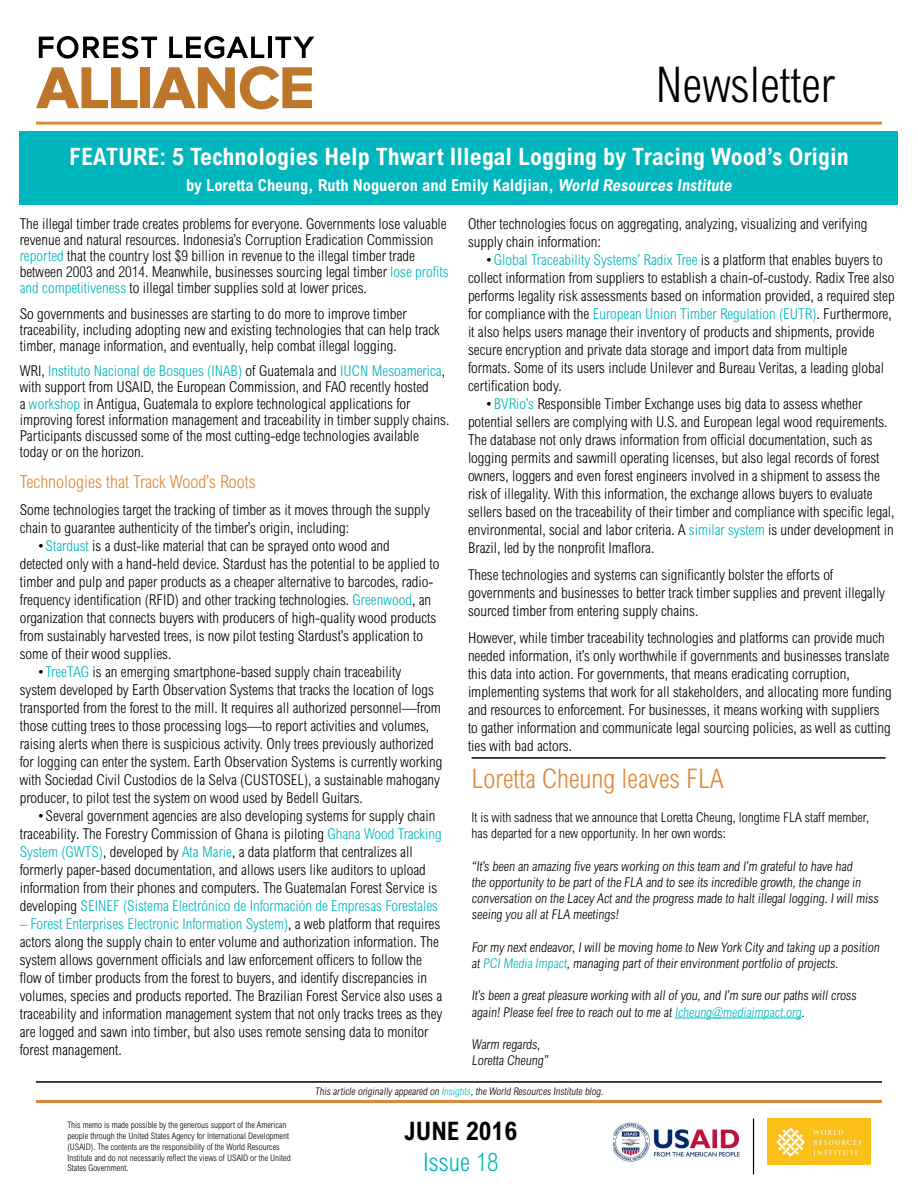
<style>
.page{position:relative;width:918px;height:1188px;background:#fff}
.page>*{position:absolute;margin:0;border:0;box-sizing:border-box;transform-origin:0 0}
.t1{font:300 condensed 49.35px "Arial MT Std";color:#000}
.t2{font:300 condensed 27px "Arial MT Std";color:#de8839}
.t3{font:700 condensed 25.5px "Arial MT Std";color:#000}
.t4{font:300 condensed 25.5px "Arial MT Std";color:#00b6bd}
.t5{font:700 condensed 24px "Arial MT Std";color:#fff}
.t6{font:300 condensed 18px "Arial MT Std";color:#de8839}
.t7{font:700 condensed 16.5px "Arial MT Std";color:#fff}
.t8{font:300 condensed 15px/18px "Arial MT Std";color:#000}
.t9{font:300 condensed 13.5px/16.2px "Arial MT Std";color:#000}
.t10{font:300 condensed 10.5px "Arial MT Std";color:#000}
.t11{font:300 condensed 9px/10.8px "Arial MT Std";color:#000}
.s1{color:#00b6bd}
</style>
<div class="page">
<div style="left:20px;top:132px;width:878px;height:73px;background:#00b6bd"></div>
<hr style="left:36px;top:122px;width:846px;height:3px;background:#de8839">
<svg style="left:39px;top:36px;width:118px;height:23px"></svg>
<svg style="left:169px;top:36px;width:95px;height:23px"></svg>
<hr style="left:268px;top:37px;width:4px;height:21px;background:#000">
<svg style="left:275px;top:37px;width:39px;height:21px"></svg>
<svg style="left:36px;top:67px;width:102px;height:41px"></svg>
<div style="left:141px;top:67px;width:9px;height:41px;background:#be772a"></div>
<svg style="left:152px;top:66px;width:160px;height:43px"></svg>
<hr style="left:36px;top:1081px;width:846px;height:2px;background:#000">
<img style="left:613px;top:1122px;width:126px;height:39px">
<img style="left:767px;top:1119px;width:103px;height:46px">
<hr style="left:753px;top:1119px;width:1px;height:55px;background:#000">
<hr style="left:36px;top:1100px;width:846px;height:3px;background:#de8839">
<hr style="left:675px;top:1018px;width:127px;height:1px;background:#00b6bd">
<hr style="left:472px;top:757px;width:414px;height:2px;background:#000">
<h1 class="t1" style="left:655px;top:57px;width:181px">Newsletter</h1>
<h3 class="t5" style="left:69px;top:143px;width:781px">FEATURE: 5 Technologies Help Thwart Illegal Logging by Tracing Wood’s Origin</h3>
<p class="t7" style="left:186px;top:175px;width:550px">by Loretta Cheung, Ruth Nogueron and Emily Kaldjian, World Resources Institute</p>
<p class="t8" style="left:20px;top:215px;width:430px;line-height:16.2px">The illegal timber trade creates problems for everyone. Governments lose valuable revenue and natural resources. Indonesia’s Corruption Eradication Commission <span class="s1">reported</span> that the country lost $9 billion in revenue to the illegal timber trade between 2003 and 2014. Meanwhile, businesses sourcing legal timber <span class="s1">lose profits and competitiveness</span> to illegal timber supplies sold at lower prices.</p>
<p class="t8" style="left:20px;top:305px;width:422px;line-height:16.2px">So governments and businesses are starting to do more to improve timber traceability, including adopting new and existing technologies that can help track timber, manage information, and eventually, help combat illegal logging.</p>
<p class="t8" style="left:20px;top:363px;width:431px;line-height:16.2px">WRI, <span class="s1">Instituto Nacional de Bosques (INAB)</span> of Guatemala and <span class="s1">IUCN Mesoamerica</span>, with support from USAID, the European Commission, and FAO recently hosted<br>a <span class="s1">workshop</span> in Antigua, Guatemala to explore technological applications for improving forest information management and traceability in timber supply chains.<br>Participants discussed some of the most cutting-edge technologies available today or on the horizon.</p>
<p class="t6" style="left:20px;top:471px;width:238px">Technologies that Track Wood’s Roots</p>
<p class="t8" style="left:20px;top:501px;width:412px">Some technologies target the tracking of timber as it moves through the supply chain to guarantee authenticity of the timber’s origin, including:</p>
<p class="t8" style="left:20px;top:537px;width:421px;text-indent:17px">•<span class="s1">Stardust</span> is a dust-like material that can be sprayed onto wood and<br>detected only with a hand-held device. Stardust has the potential to be applied to timber and pulp and paper products as a cheaper alternative to barcodes, radio&shy;frequency identification (RFID) and other tracking technologies. <span class="s1">Greenwood</span>, an organization that connects buyers with producers of high-quality wood products from sustainably harvested trees, is now pilot testing Stardust’s application to some of their wood supplies.</p>
<p class="t8" style="left:20px;top:663px;width:424px;text-indent:17px">•<span class="s1">TreeTAG</span> is an emerging smartphone-based supply chain traceability<br>system developed by Earth Observation Systems that tracks the location of logs transported from the forest to the mill. It requires all authorized personnel—from those cutting trees to those processing logs—to report activities and volumes, raising alerts when there is suspicious activity. Only trees previously authorized for logging can enter the system. Earth Observation Systems is currently working with Sociedad Civil Custodios de la Selva (CUSTOSEL), a sustainable mahogany producer, to pilot test the system on wood used by Bedell Guitars.</p>
<p class="t8" style="left:20px;top:807px;width:424px;text-indent:17px">•Several government agencies are also developing systems for supply chain traceability. The Forestry Commission of Ghana is piloting <span class="s1">Ghana Wood Tracking System (GWTS)</span>, developed by <span class="s1">Ata Marie</span>, a data platform that centralizes all formerly paper-based documentation, and allows users like auditors to upload information from their phones and computers. The Guatemalan Forest Service is developing <span class="s1">SEINEF (Sistema Electrónico de Información de Empresas Forestales</span></p>
<p class="t8" style="left:20px;top:915px;width:424px"><span class="s1">– Forest Enterprises Electronic Information System)</span>, a web platform that requires actors along the supply chain to enter volume and authorization information. The system allows government officials and law enforcement officers to follow the flow of timber products from the forest to buyers, and identify discrepancies in volumes, species and products reported. The Brazilian Forest Service also uses a traceability and information management system that not only tracks trees as they are logged and sawn into timber, but also uses remote sensing data to monitor forest management.</p>
<p class="t8" style="left:468px;top:214px;width:401px">Other technologies focus on aggregating, analyzing, visualizing and verifying supply chain information:</p>
<p class="t8" style="left:468px;top:250px;width:428px;text-indent:17px">•<span class="s1">Global Traceability Systems’ Radix Tree</span> is a platform that enables buyers to collect information from suppliers to establish a chain-of-custody. Radix Tree also performs legality risk assessments based on information provided, a required step for compliance with the <span class="s1">European Union Timber Regulation (EUTR)</span>. Furthermore, it also helps users manage their inventory of products and shipments, provide secure encryption and private data storage and import data from multiple<br>formats. Some of its users include Unilever and Bureau Veritas, a leading global certification body.</p>
<p class="t8" style="left:468px;top:394px;width:428px;text-indent:17px">•<span class="s1">BVRio’s</span> Responsible Timber Exchange uses big data to assess whether potential sellers are complying with U.S. and European legal wood requirements.<br>The database not only draws information from official documentation, such as logging permits and sawmill operating licenses, but also legal records of forest owners, loggers and even forest engineers involved in a shipment to assess the risk of illegality. With this information, the exchange allows buyers to evaluate sellers based on the traceability of their timber and compliance with specific legal, environmental, social and labor criteria. A <span class="s1">similar system</span> is under development in Brazil, led by the nonprofit Imaflora.</p>
<p class="t8" style="left:468px;top:565px;width:419px">These technologies and systems can significantly bolster the efforts of governments and businesses to better track timber supplies and prevent illegally sourced timber from entering supply chains.</p>
<p class="t8" style="left:468px;top:628px;width:425px">However, while timber traceability technologies and platforms can provide much needed information, it’s only worthwhile if governments and businesses translate this data into action. For governments, that means eradicating corruption, implementing systems that work for all stakeholders, and allocating more funding and resources to enforcement. For businesses, it means working with suppliers to gather information and communicate legal sourcing policies, as well as cutting ties with bad actors.</p>
<h2 class="t2" style="left:472px;top:763px;width:253px">Loretta Cheung leaves FLA</h2>
<p class="t9" style="left:472px;top:809px;width:399px">It is with sadness that we announce that Loretta Cheung, longtime FLA staff member, has departed for a new opportunity. In her own words:</p>
<p class="t9" style="left:472px;top:858px;width:410px">“It’s been an amazing five years working on this team and I’m grateful to have had<br>the opportunity to be part of the FLA and to see its incredible growth, the change in conversation on the Lacey Act and the progress made to halt illegal logging. I will miss seeing you all at FLA meetings!</p>
<p class="t9" style="left:472px;top:939px;width:411px">For my next endeavor, I will be moving home to New York City and taking up a position at <span class="s1">PCI Media Impact</span>, managing part of their environment portfolio of projects.</p>
<p class="t9" style="left:472px;top:988px;width:388px">It’s been a great pleasure working with all of you, and I’m sure our paths will cross again! Please feel free to reach out to me at <span class="s1">lcheung@mediaimpact.org</span>.</p>
<p class="t9" style="left:472px;top:1036px;width:80px">Warm regards,<br>Loretta Cheung”</p>
<p class="t10" style="left:315px;top:1086px;width:291px">This article originally appeared on <span class="s1">Insights</span>, the World Resources Institute blog.</p>
<p class="t11" style="left:67px;top:1120px;width:225px">This memo is made possible by the generous support of the American people through the United States Agency for International Development (USAID). The contents are the responsibility of the World Resources Institute and do not necessarily reflect the views of USAID or the United States Government.</p>
<h3 class="t3" style="left:404px;top:1116px;width:114px">JUNE 2016</h3>
<h3 class="t4" style="left:423px;top:1147px;width:77px">Issue 18</h3>
</div>
